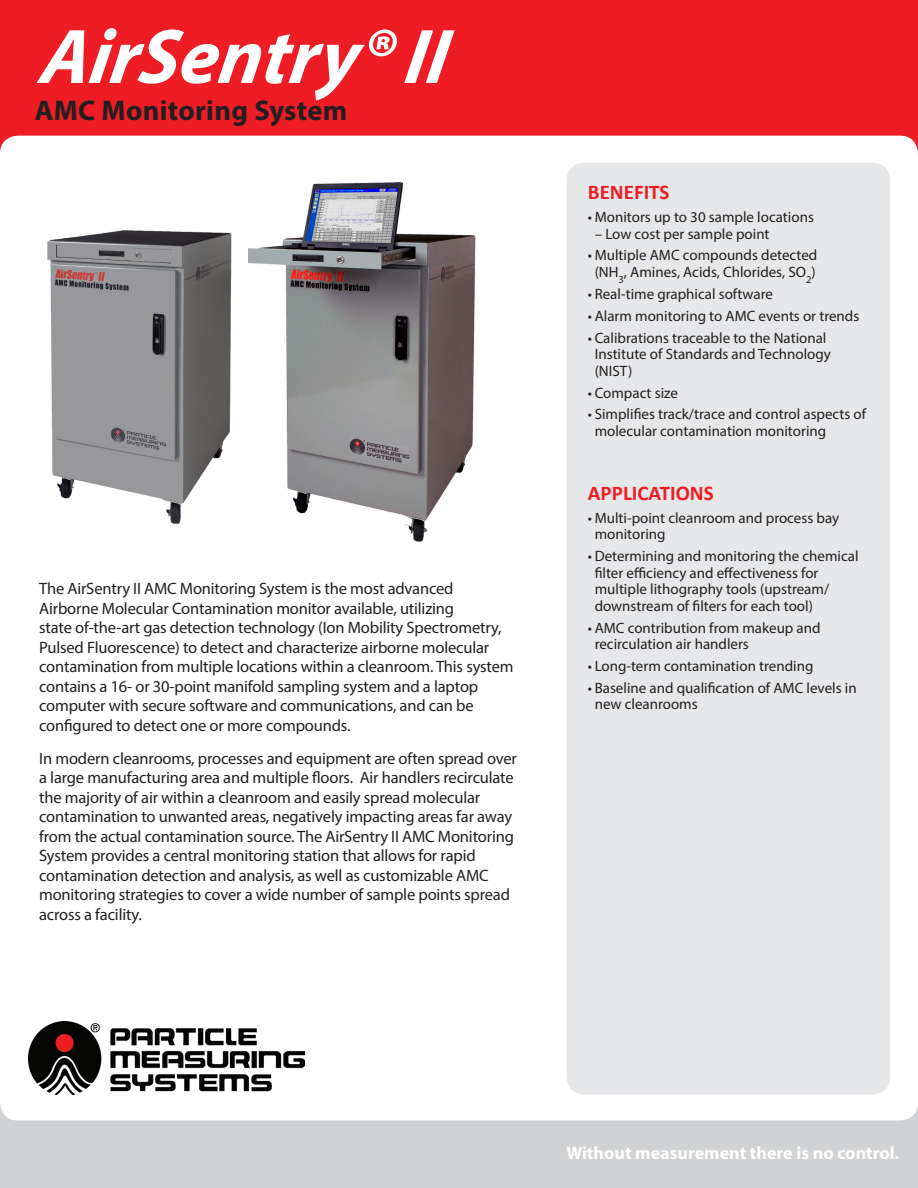
<style>
.page{position:relative;width:918px;height:1188px;background:#fff}
.page>*{position:absolute;margin:0;border:0;box-sizing:border-box;transform-origin:0 0}
.t1{font:italic 700 78px "Myriad Pro";color:#fff}
.t2{font:700 28.5px "Myriad Pro";letter-spacing:.01em;color:#231f20}
.sidebar_header{font:700 21px "Calibri";color:#ee1d23}
.t3{font:700 18px "Myriad Pro";color:#fff}
.body_copy{font:16.5px/19.5px "Myriad Pro";letter-spacing:-.01em;color:#231f20}
.t4{font:15px/16.5px "Myriad Pro";color:#231f20}
</style>
<div class="page">
<div style="left:0;top:1087px;width:918px;height:101px;background:#d1d2d4"></div>
<div style="left:0;top:0;width:918px;height:173px;background:#ee1c24"></div>
<div style="left:0;top:136px;width:918px;height:985px;background:#fff;border-radius:18px"></div>
<div style="left:567px;top:163px;width:323px;height:932px;background:#e6e7e9;border-radius:18px"></div>
<img style="left:28px;top:1022px;width:276px;height:72px">
<img style="left:47px;top:230px;width:185px;height:294px">
<img style="left:248px;top:182px;width:228px;height:360px">
<h1 class="t1" style="left:39px;top:6px;width:423px">A irSentry ® II</h1>
<h2 class="t2" style="left:35px;top:92px;width:314px">AMC Monitoring System</h2>
<p class="body_copy" style="left:39px;top:579px;width:476px">The AirSentry II AMC Monitoring System is the most advanced Airborne Molecular Contamination monitor available, utilizing<br>state of-the-art gas detection technology (Ion Mobility Spectrometry, Pulsed Fluorescence) to detect and characterize airborne molecular contamination from multiple locations within a cleanroom. This system contains a 16- or 30-point manifold sampling system and a laptop computer with secure software and communications, and can be configured to detect one or more compounds.</p>
<p class="body_copy" style="left:39px;top:748px;width:479px">In modern cleanrooms, processes and equipment are often spread over a large manufacturing area and multiple floors. Air handlers recirculate the majority of air within a cleanroom and easily spread molecular contamination to unwanted areas, negatively impacting areas far away from the actual contamination source. The AirSentry II AMC Monitoring System provides a central monitoring station that allows for rapid contamination detection and analysis, as well as customizable AMC monitoring strategies to cover a wide number of sample points spread across a facility.</p>
<p class="sidebar_header" style="left:588px;top:179px;width:83px">BENEFITS</p>
<p class="t4" style="left:588px;top:208px;width:228px">• Monitors up to 30 sample locations</p>
<p class="t4" style="left:595px;top:225px;width:176px">– Low cost per sample point</p>
<p class="t4" style="left:588px;top:247px;width:231px;text-align:center">• Multiple AMC compounds detected (NH<sub>3</sub>, Amines, Acids, Chlorides, SO<sub>2</sub>)</p>
<p class="t4" style="left:588px;top:285px;width:187px">• Real-time graphical software</p>
<p class="t4" style="left:588px;top:307px;width:273px">• Alarm monitoring to AMC events or trends</p>
<p class="t4" style="left:595px;top:329px;width:238px;text-indent:-7px">• Calibrations traceable to the National<br>Institute of Standards and Technology (NIST)</p>
<p class="t4" style="left:588px;top:384px;width:92px">• Compact size</p>
<p class="t4" style="left:595px;top:406px;width:273px;text-indent:-7px">• Simplifies track/trace and control aspects of molecular contamination monitoring</p>
<p class="sidebar_header" style="left:588px;top:480px;width:127px">APPLICATIONS</p>
<p class="t4" style="left:595px;top:509px;width:246px;text-indent:-7px">• Multi-point cleanroom and process bay monitoring</p>
<p class="t4" style="left:595px;top:548px;width:265px;text-indent:-7px">• Determining and monitoring the chemical filter efficiency and effectiveness for multiple lithography tools (upstream/ downstream of filters for each tool)</p>
<p class="t4" style="left:595px;top:619px;width:227px;text-indent:-7px">• AMC contribution from makeup and recirculation air handlers</p>
<p class="t4" style="left:588px;top:657px;width:227px">• Long-term contamination trending</p>
<p class="t4" style="left:595px;top:679px;width:264px;text-indent:-7px">• Baseline and qualification of AMC levels in new cleanrooms</p>
<p class="t3" style="left:567px;top:1141px;width:334px">Without measurement there is no control.</p>
</div>
